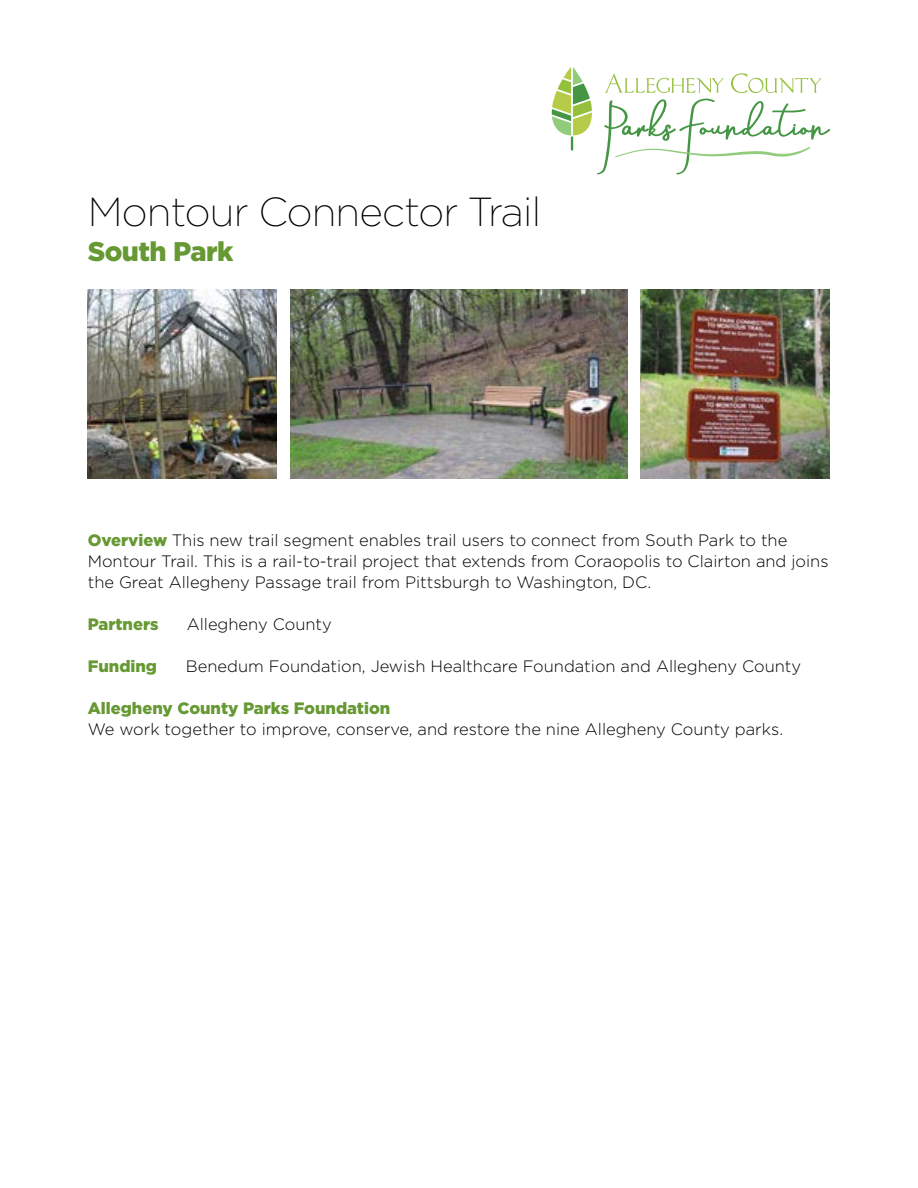
<style>
.page{position:relative;width:918px;height:1188px;background:#fff}
.page>*{position:absolute;margin:0;border:0;box-sizing:border-box;transform-origin:0 0}
.t1{font:200 40.5px "Gotham";letter-spacing:-.02em;color:#000}
.t2{font:900 27px "Gotham";letter-spacing:-.02em;color:#693}
.t3{font:300 16.5px/21px "Gotham";color:#000}
.t4{font:900 16.5px "Gotham";color:#693}
.s1{font-weight:900;color:#693}
</style>
<div class="page">
<svg style="left:552px;top:67px;width:278px;height:108px"></svg>
<img style="left:88px;top:289px;width:189px;height:189px">
<img style="left:290px;top:289px;width:338px;height:189px">
<img style="left:641px;top:289px;width:189px;height:189px">
<h1 class="t1" style="left:88px;top:187px;width:455px">Montour Connector Trail</h1>
<h2 class="t2" style="left:88px;top:233px;width:147px">South Park</h2>
<p class="t3" style="left:88px;top:529px;width:742px"><span class="s1">Overview</span> This new trail segment enables trail users to connect from South Park to the<br>Montour Trail. This is a rail-to-trail project that extends from Coraopolis to Clairton and joins the Great Allegheny Passage trail from Pittsburgh to Washington, DC.</p>
<p class="t4" style="left:88px;top:613px;width:72px">Partners</p>
<p class="t3" style="left:187px;top:613px;width:147px">Allegheny County</p>
<p class="t4" style="left:88px;top:655px;width:71px">Funding</p>
<p class="t3" style="left:186px;top:655px;width:617px">Benedum Foundation, Jewish Healthcare Foundation and Allegheny County</p>
<p class="t4" style="left:88px;top:697px;width:304px">Allegheny County Parks Foundation</p>
<p class="t3" style="left:88px;top:719px;width:697px">We work together to improve, conserve, and restore the nine Allegheny County parks.</p>
</div>
